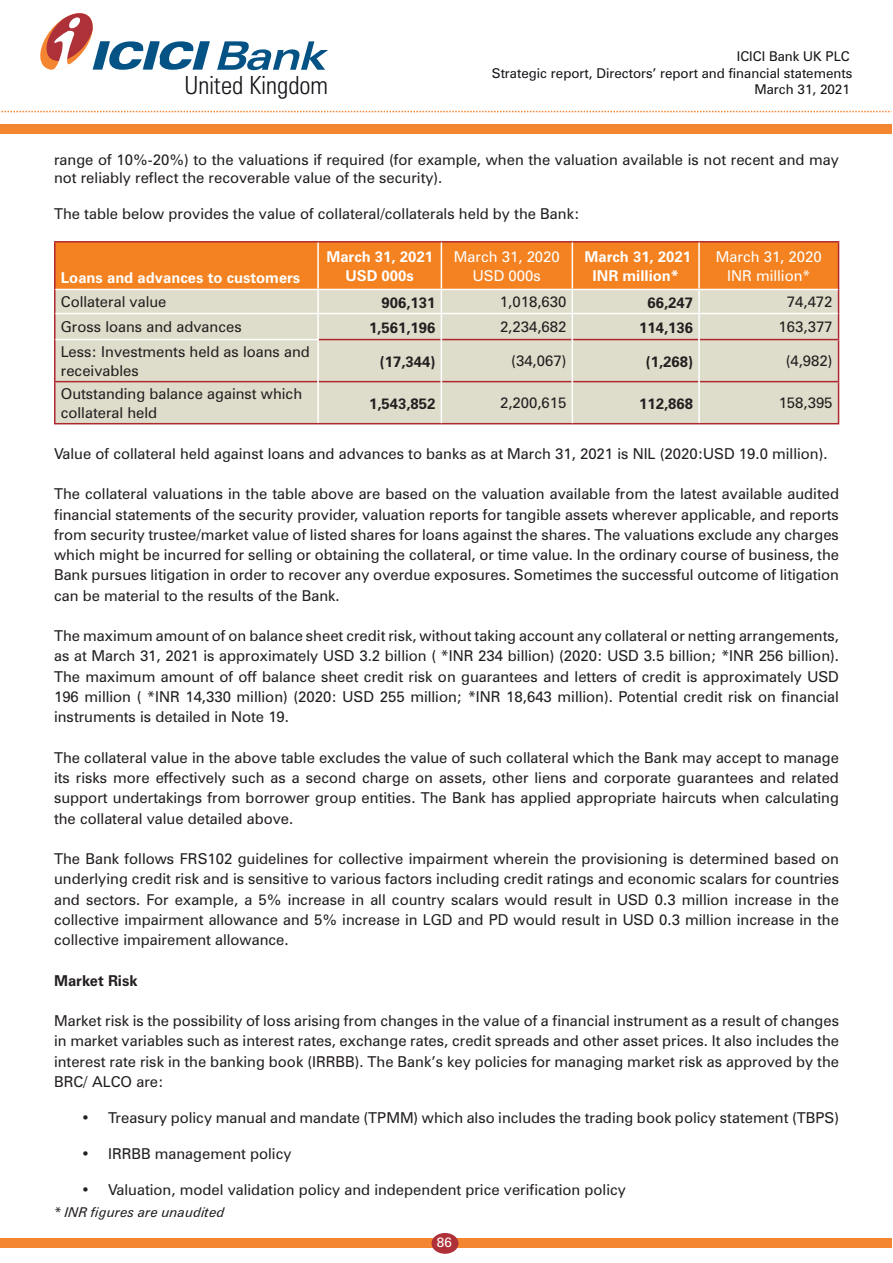
<style>
.page{position:relative;width:893px;height:1263px;background:#fff}
.page>*{position:absolute;margin:0;border:0;box-sizing:border-box;transform-origin:0 0}
.t1{font:300 condensed 25.05px "Zurich BT";color:#171419}
.t2{font:15px/20.2px "Zurich BT";color:#231f20;text-align:justify}
.t3{font:700 15px "Zurich BT";color:#231f20}
.t4{font:700 15px/18.6px "Zurich BT";color:#fff;text-align:center}
.t5{font:15px/18.6px "Zurich BT";color:#fff;text-align:center}
.t6{font:13.5px/16.2px "Zurich BT";color:#171419;text-align:right}
.t7{font:italic 13.5px "Zurich BT";color:#231f20}
.t8{font:13.5px "Zurich BT";color:#fff}
</style>
<div class="page">
<div style="left:0;top:1239px;width:892px;height:9px;background:#f58631"></div>
<div style="left:432px;top:1233px;width:26px;height:21px;background:#ae3039;border-radius:50%"></div>
<div style="left:0;top:125px;width:892px;height:9px;background:#f58631"></div>
<svg style="left:1px;top:111px;width:889px;height:1px"></svg>
<svg style="left:40px;top:13px;width:288px;height:58px"></svg>
<div style="left:56px;top:340px;width:782px;height:83px;background:#dedcca"></div>
<hr style="left:54px;top:241px;width:264px;height:2px;background:#af282e">
<hr style="left:54px;top:243px;width:2px;height:46px;background:#af282e">
<hr style="left:318px;top:241px;width:123px;height:2px;background:#af282e">
<hr style="left:441px;top:241px;width:131px;height:2px;background:#af282e">
<hr style="left:572px;top:241px;width:127px;height:2px;background:#af282e">
<hr style="left:699px;top:241px;width:140px;height:2px;background:#af282e">
<hr style="left:54px;top:289px;width:2px;height:24px;background:#af282e">
<hr style="left:54px;top:313px;width:2px;height:27px;background:#af282e">
<hr style="left:54px;top:340px;width:2px;height:41px;background:#af282e">
<hr style="left:838px;top:340px;width:1px;height:41px;background:#af282e">
<hr style="left:54px;top:381px;width:263px;height:1px;background:#af282e">
<hr style="left:54px;top:382px;width:2px;height:41px;background:#af282e">
<hr style="left:319px;top:381px;width:122px;height:1px;background:#af282e">
<hr style="left:442px;top:381px;width:130px;height:1px;background:#af282e">
<hr style="left:573px;top:381px;width:125px;height:1px;background:#af282e">
<hr style="left:700px;top:381px;width:139px;height:1px;background:#af282e">
<hr style="left:838px;top:382px;width:1px;height:41px;background:#af282e">
<hr style="left:54px;top:423px;width:264px;height:1px;background:#af282e">
<hr style="left:318px;top:423px;width:123px;height:1px;background:#af282e">
<hr style="left:441px;top:423px;width:131px;height:1px;background:#af282e">
<hr style="left:572px;top:423px;width:127px;height:1px;background:#af282e">
<hr style="left:699px;top:423px;width:140px;height:1px;background:#af282e">
<svg style="left:55px;top:242px;width:784px;height:98px;background:#e8af78"></svg>
<hr style="left:699px;top:313px;width:139px;height:1px;background:#fff">
<hr style="left:317px;top:340px;width:2px;height:42px;background:#fff">
<hr style="left:441px;top:340px;width:1px;height:42px;background:#fff">
<hr style="left:572px;top:340px;width:1px;height:42px;background:#fff">
<hr style="left:317px;top:382px;width:2px;height:41px;background:#fff">
<hr style="left:441px;top:382px;width:1px;height:41px;background:#fff">
<hr style="left:572px;top:382px;width:1px;height:41px;background:#fff">
<hr style="left:317px;top:243px;width:2px;height:46px;background:#fff">
<hr style="left:441px;top:243px;width:1px;height:46px;background:#fff">
<hr style="left:572px;top:243px;width:1px;height:46px;background:#fff">
<hr style="left:698px;top:243px;width:2px;height:46px;background:#fff">
<hr style="left:318px;top:289px;width:123px;height:1px;background:#fff">
<hr style="left:441px;top:289px;width:131px;height:1px;background:#fff">
<hr style="left:572px;top:289px;width:127px;height:1px;background:#fff">
<hr style="left:699px;top:289px;width:139px;height:1px;background:#fff">
<hr style="left:56px;top:339px;width:263px;height:1px;background:#fff">
<hr style="left:698px;top:290px;width:2px;height:23px;background:#fff">
<hr style="left:698px;top:314px;width:2px;height:26px;background:#fff">
<hr style="left:698px;top:340px;width:2px;height:42px;background:#fff">
<hr style="left:698px;top:382px;width:2px;height:41px;background:#fff">
<p class="t6" style="left:492px;top:48px;width:362px">ICICI Bank UK PLC<br>Strategic report, Directors’ report and financial statements</p>
<h1 class="t1" style="left:185px;top:70px;width:145px">United Kingdom</h1>
<p class="t6" style="left:754px;top:81px;width:97px">March 31, 2021</p>
<p class="t2" style="left:54px;top:150px;width:787px;line-height:18px">range of 10%-20%) to the valuations if required (for example, when the valuation available is not recent and may not reliably reflect the recoverable value of the security).</p>
<p class="t2" style="left:54px;top:203px;width:527px">The table below provides the value of collateral/collaterals held by the Bank:</p>
<p class="t4" style="left:61px;top:269px;width:241px">Loans and advances to customers</p>
<p class="t4" style="left:326px;top:248px;width:108px">March 31, 2021<br>USD 000s</p>
<p class="t5" style="left:454px;top:247px;width:107px">March 31, 2020<br>USD 000s</p>
<p class="t4" style="left:584px;top:248px;width:108px">March 31, 2021<br>INR million*</p>
<p class="t5" style="left:716px;top:247px;width:107px">March 31, 2020<br>INR million*</p>
<p class="t2" style="left:61px;top:292px;width:107px">Collateral value</p>
<p class="t3" style="left:381px;top:293px;width:55px">906,131</p>
<p class="t2" style="left:500px;top:292px;width:68px">1,018,630</p>
<p class="t3" style="left:647px;top:293px;width:47px">66,247</p>
<p class="t2" style="left:787px;top:292px;width:47px">74,472</p>
<p class="t2" style="left:61px;top:317px;width:182px">Gross loans and advances</p>
<p class="t3" style="left:369px;top:318px;width:68px">1,561,196</p>
<p class="t2" style="left:500px;top:317px;width:68px">2,234,682</p>
<p class="t3" style="left:639px;top:318px;width:55px">114,136</p>
<p class="t2" style="left:779px;top:317px;width:55px">163,377</p>
<p class="t2" style="left:61px;top:342px;width:251px;line-height:18.6px">Less: Investments held as loans and receivables</p>
<p class="t3" style="left:380px;top:352px;width:57px">(17,344)</p>
<p class="t2" style="left:511px;top:351px;width:57px">(34,067)</p>
<p class="t3" style="left:646px;top:352px;width:49px">(1,268)</p>
<p class="t2" style="left:786px;top:351px;width:48px">(4,982)</p>
<p class="t2" style="left:61px;top:384px;width:243px;line-height:18.6px">Outstanding balance against which collateral held</p>
<p class="t3" style="left:369px;top:394px;width:68px">1,543,852</p>
<p class="t2" style="left:500px;top:393px;width:68px">2,200,615</p>
<p class="t3" style="left:639px;top:394px;width:55px">112,868</p>
<p class="t2" style="left:779px;top:393px;width:55px">158,395</p>
<p class="t2" style="left:54px;top:443px;width:775px">Value of collateral held against loans and advances to banks as at March 31, 2021 is NIL (2020:USD 19.0 million).</p>
<p class="t2" style="left:54px;top:484px;width:787px">The collateral valuations in the table above are based on the valuation available from the latest available audited financial statements of the security provider, valuation reports for tangible assets wherever applicable, and reports from security trustee/market value of listed shares for loans against the shares. The valuations exclude any charges which might be incurred for selling or obtaining the collateral, or time value. In the ordinary course of business, the Bank pursues litigation in order to recover any overdue exposures. Sometimes the successful outcome of litigation can be material to the results of the Bank.</p>
<p class="t2" style="left:54px;top:626px;width:786px">The maximum amount of on balance sheet credit risk, without taking account any collateral or netting arrangements, as at March 31, 2021 is approximately USD 3.2 billion ( *INR 234 billion) (2020: USD 3.5 billion; *INR 256 billion).<br>The maximum amount of off balance sheet credit risk on guarantees and letters of credit is approximately USD 196 million ( *INR 14,330 million) (2020: USD 255 million; *INR 18,643 million). Potential credit risk on financial instruments is detailed in Note 19.</p>
<p class="t2" style="left:54px;top:747px;width:786px">The collateral value in the above table excludes the value of such collateral which the Bank may accept to manage its risks more effectively such as a second charge on assets, other liens and corporate guarantees and related support undertakings from borrower group entities. The Bank has applied appropriate haircuts when calculating the collateral value detailed above.</p>
<p class="t2" style="left:54px;top:848px;width:786px">The Bank follows FRS102 guidelines for collective impairment wherein the provisioning is determined based on underlying credit risk and is sensitive to various factors including credit ratings and economic scalars for countries and sectors. For example, a 5% increase in all country scalars would result in USD 0.3 million increase in the collective impairment allowance and 5% increase in LGD and PD would result in USD 0.3 million increase in the collective impairement allowance.</p>
<p class="t3" style="left:54px;top:971px;width:85px">Market Risk</p>
<p class="t2" style="left:54px;top:1010px;width:787px">Market risk is the possibility of loss arising from changes in the value of a financial instrument as a result of changes in market variables such as interest rates, exchange rates, credit spreads and other asset prices. It also includes the interest rate risk in the banking book (IRRBB). The Bank’s key policies for managing market risk as approved by the BRC/ ALCO are:</p>
<p class="t2" style="left:81px;top:1107px;width:759px">• Treasury policy manual and mandate (TPMM) which also includes the trading book policy statement (TBPS)</p>
<p class="t2" style="left:81px;top:1143px;width:212px">• IRRBB management policy</p>
<p class="t2" style="left:81px;top:1179px;width:546px">• Valuation, model validation policy and independent price verification policy</p>
<p class="t7" style="left:54px;top:1204px;width:172px">* INR figures are unaudited</p>
<p class="t8" style="left:437px;top:1233px;width:16px">86</p>
</div>
